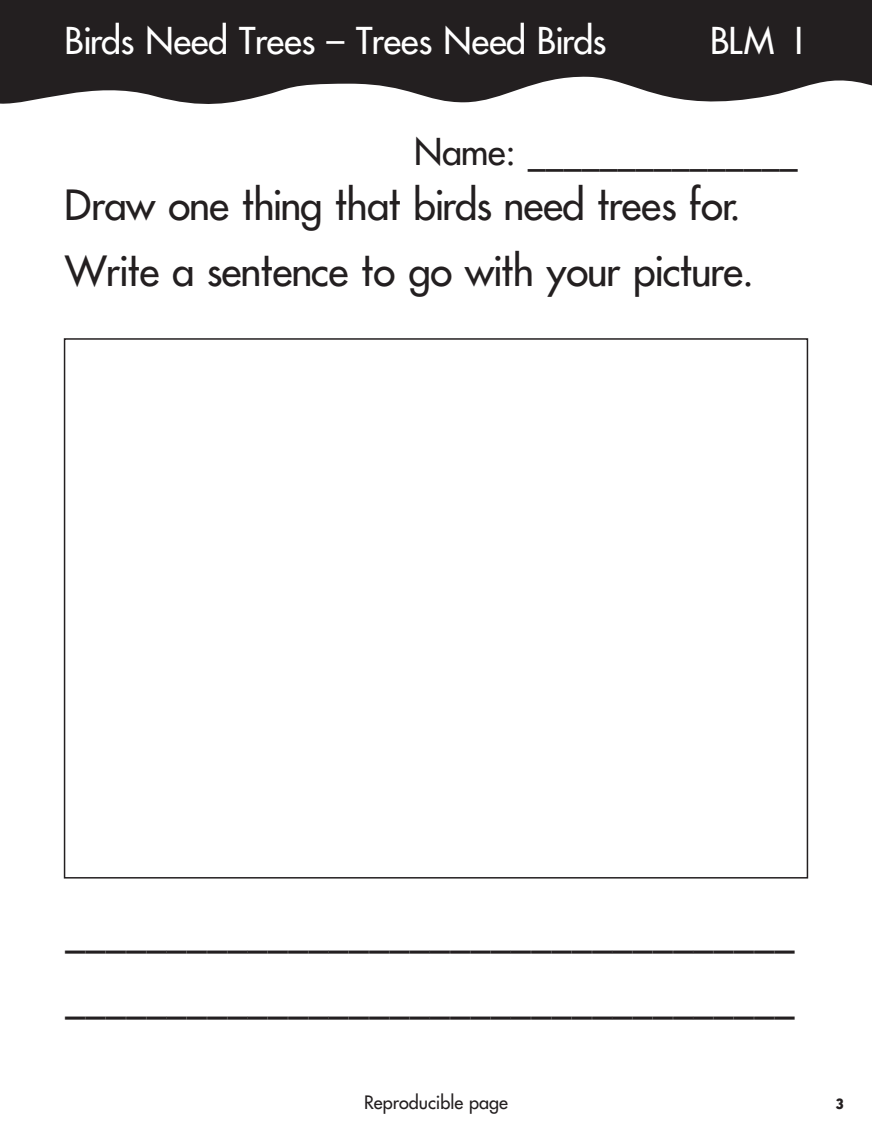
<style>
.page{position:relative;width:872px;height:1136px;background:#fff}
.page>*{position:absolute;margin:0;border:0;box-sizing:border-box;transform-origin:0 0}
.t1{font:40.5px/66px "Futura JUNIORSP";color:#231f20}
.t2{font:36px "Futura JUNIORSP";color:#fff}
.t3{font:36px "Futura JUNIORSP";color:#231f20}
.t4{font:18px "Futura";color:#231f20}
.t5{font:700 18px "Bailey Sans ITC";color:#231f20}
</style>
<div class="page">
<svg style="left:0;top:0;width:872px;height:104px;background:#3b3839"></svg>
<p class="t2" style="left:65px;top:23px;width:542px">Birds Need Trees – Trees Need Birds</p>
<p class="t2" style="left:710px;top:23px;width:98px">BLM 1</p>
<p class="t3" style="left:414px;top:134px;width:385px">Name: _______________</p>
<p class="t1" style="left:65px;top:175px;width:689px">Draw one thing that birds need trees for.<br>Write a sentence to go with your picture.</p>
<p class="t1" style="left:65px;top:901px;width:731px">____________________________________ ____________________________________</p>
<p class="t4" style="left:364px;top:1093px;width:145px">Reproducible page</p>
<p class="t5" style="left:835px;top:1096px;width:11px">3</p>
</div>
